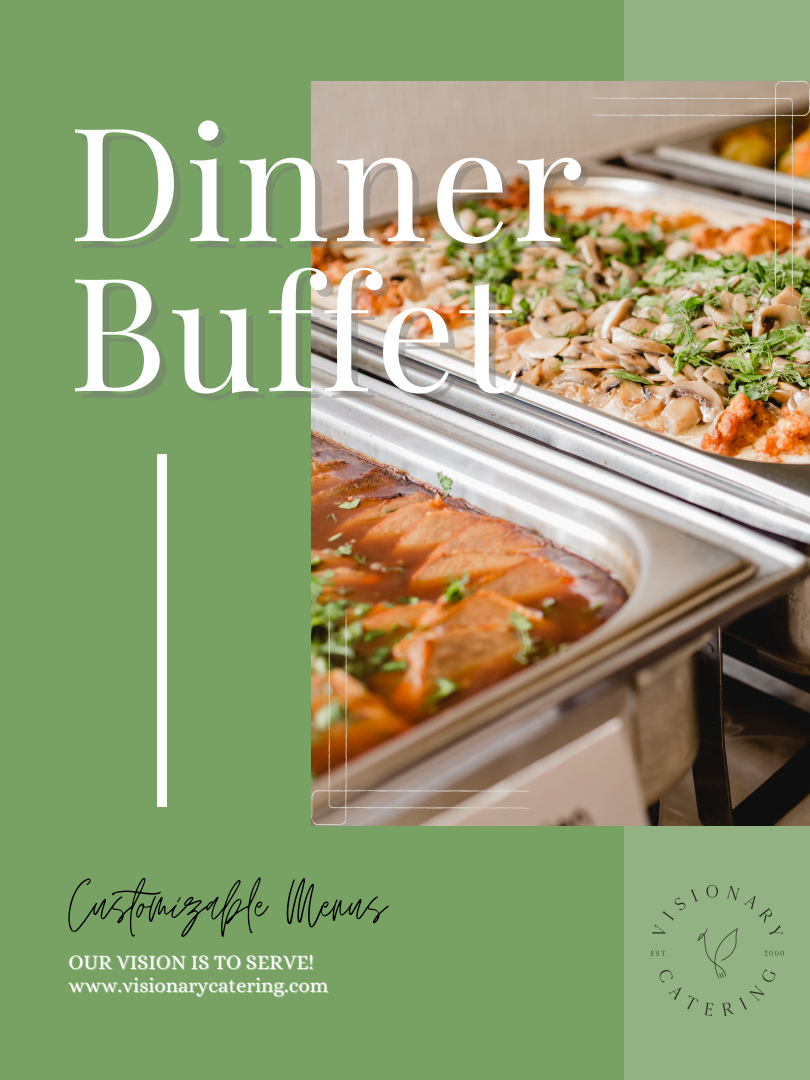
<style>
.page{position:relative;width:810px;height:1080px;background:#78a264}
.page>*{position:absolute;margin:0;border:0;box-sizing:border-box;transform-origin:0 0}
.t1{font:158.12px "Playfair Display";letter-spacing:.02em;color:#fff}
.t2{font:79.75px "Jonathan";color:#000}
.t3{font:20.5px "Alice";color:#fff}
</style>
<div class="page">
<div style="left:157px;top:454px;width:10px;height:353px;background:#fff"></div>
<svg style="left:473px;top:0;width:337px;height:1080px;fill:#93b284"></svg>
<img style="left:311px;top:81px;width:499px;height:744px">
<img style="left:311px;top:606px;width:228px;height:219px">
<img style="left:329px;top:608px;width:201px;height:200px">
<img style="left:592px;top:81px;width:218px;height:217px">
<img style="left:592px;top:98px;width:201px;height:200px">
<p class="t1" style="left:68px;top:70px;width:516px">Dinner</p>
<p class="t1" style="left:68px;top:220px;width:448px">Buffet</p>
<h1 class="t2" style="left:68px;top:860px;width:320px">Customizable Menus</h1>
<p class="t3" style="left:68px;top:950px;width:247px">OUR VISION IS TO SERVE!</p>
<p class="t3" style="left:68px;top:974px;width:261px">www.visionarycatering.com</p>
</div>
